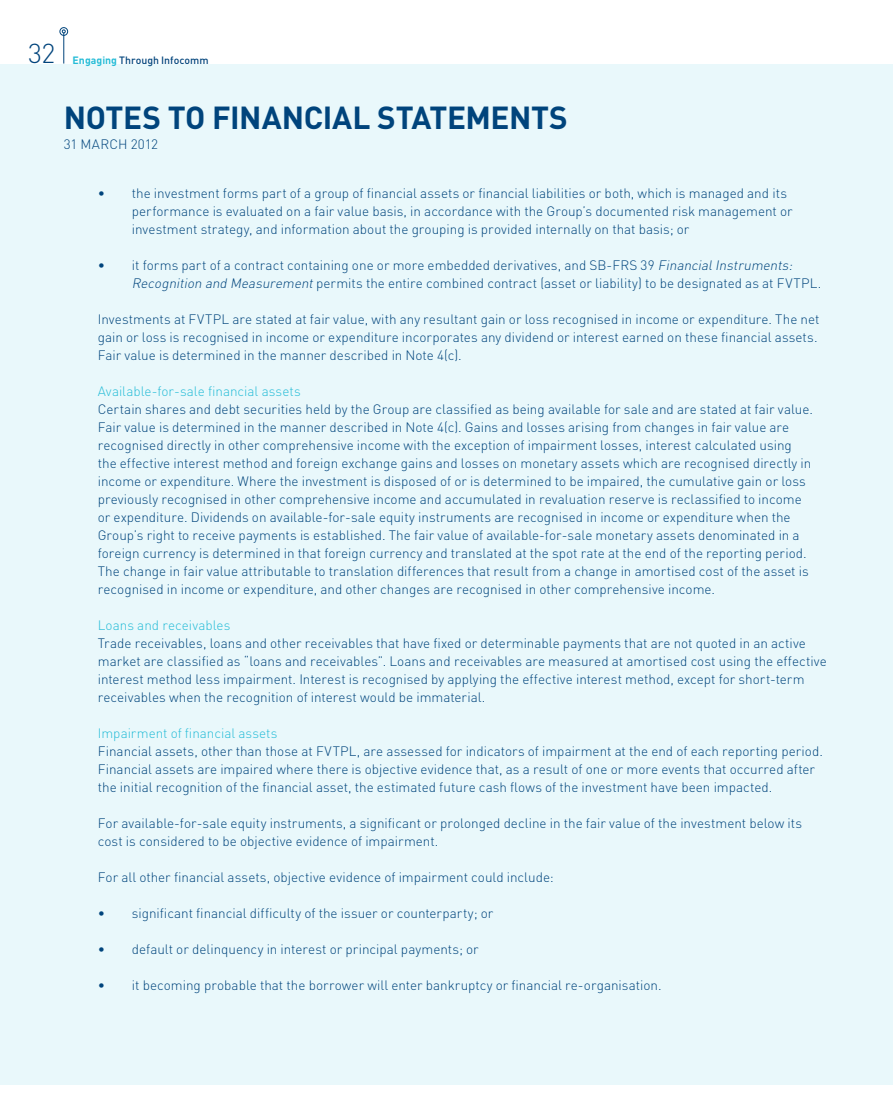
<style>
.page{position:relative;width:893px;height:1106px;background:#fff}
.page>*{position:absolute;margin:0;border:0;box-sizing:border-box;transform-origin:0 0}
.t1{font:700 31.5px "DIN";letter-spacing:-.005em;color:#00447c}
.t2{font:300 27px "DIN";color:#00447c}
.t3{font:300 13.5px/18px "DIN";color:#00447c}
.t4{font:300 13.5px "DIN";color:#26bcd7}
.t5{font:500 10.5px "DIN";color:#00447c}
.s1{font-weight:700;color:#26bcd7}
.s2{font-style:italic}
</style>
<div class="page">
<div style="left:0;top:64px;width:893px;height:1020px;background:#e9f8fb"></div>
<hr style="left:63px;top:33px;width:1px;height:31px;background:#00447c">
<div style="left:60px;top:27px;width:8px;height:9px;border:1px solid #00447c;border-radius:50%"></div>
<h2 class="t2" style="left:28px;top:37px;width:29px">32</h2>
<p class="t5" style="left:73px;top:53px;width:137px"><span class="s1">Engaging</span> Through Infocomm</p>
<h1 class="t1" style="left:64px;top:97px;width:20px">NOTE</h1>
<h1 class="t1" style="left:142px;top:97px;width:118px">S TO FINANC</h1>
<h1 class="t1" style="left:323px;top:97px;width:93px">IAL STATEMENT</h1>
<h1 class="t1" style="left:549px;top:97px;width:20px">S</h1>
<p class="t3" style="left:64px;top:135px;width:37px">31 March</p>
<p class="t3" style="left:131px;top:135px;width:29px">2012</p>
<p class="t3" style="left:132px;top:184px;width:662px;text-indent:-34px">• the investment forms part of a group of financial assets or financial liabilities or both, which is managed and its performance is evaluated on a fair value basis, in accordance with the Group’s documented risk management or investment strategy, and information about the grouping is provided internally on that basis; or</p>
<p class="t3" style="left:132px;top:256px;width:691px;text-indent:-34px">• it forms part of a contract containing one or more embedded derivatives, and SB-FRS 39 <span class="s2">FinancialInstruments:<br>RecognitionandMeasurement</span>permits the entire combined contract (asset or liability) to be designated as at FVTPL.</p>
<p class="t3" style="left:98px;top:310px;width:723px">Investments at FVTPL are stated at fair value, with any resultant gain or loss recognised in income or expenditure. The net gain or loss is recognised in income or expenditure incorporates any dividend or interest earned on these financial assets.<br>Fair value is determined in the manner described in Note 4(c).</p>
<p class="t4" style="left:98px;top:383px;width:204px">Available-for-sale financial assets</p>
<p class="t3" style="left:98px;top:400px;width:717px">Certain shares and debt securities held by the Group are classified as being available for sale and are stated at fair value.<br>Fair value is determined in the manner described in Note 4(c). Gains and losses arising from changes in fair value are recognised directly in other comprehensive income with the exception of impairment losses, interest calculated using the effective interest method and foreign exchange gains and losses on monetary assets which are recognised directly in income or expenditure. Where the investment is disposed of or is determined to be impaired, the cumulative gain or loss previously recognised in other comprehensive income and accumulated in revaluation reserve is reclassified to income or expenditure. Dividends on available-for-sale equity instruments are recognised in income or expenditure when the Group’s right to receive payments is established. The fair value of available-for-sale monetary assets denominated in a foreign currency is determined in that foreign currency and translated at the spot rate at the end of the reporting period.<br>The change in fair value attributable to translation differences that result from a change in amortised cost of the asset is recognised in income or expenditure, and other changes are recognised in other comprehensive income.</p>
<p class="t4" style="left:98px;top:617px;width:134px">Loans and receivables</p>
<p class="t3" style="left:98px;top:634px;width:731px">Trade receivables, loans and other receivables that have fixed or determinable payments that are not quoted in an active market are classified as “loans and receivables”. Loans and receivables are measured at amortised cost using the effective interest method less impairment. Interest is recognised by applying the effective interest method, except for short-term receivables when the recognition of interest would be immaterial.</p>
<p class="t4" style="left:98px;top:725px;width:181px">Impairment of financial assets</p>
<p class="t3" style="left:98px;top:742px;width:727px">Financial assets, other than those at FVTPL, are assessed for indicators of impairment at the end of each reporting period.<br>Financial assets are impaired where there is objective evidence that, as a result of one or more events that occurred after the initial recognition of the financial asset, the estimated future cash flows of the investment have been impacted.</p>
<p class="t3" style="left:98px;top:814px;width:706px">For available-for-sale equity instruments, a significant or prolonged decline in the fair value of the investment below its cost is considered to be objective evidence of impairment.</p>
<p class="t3" style="left:98px;top:868px;width:457px">For all other financial assets, objective evidence of impairment could include:</p>
<p class="t3" style="left:98px;top:904px;width:397px">• significant financial difficulty of the issuer or counterparty; or</p>
<p class="t3" style="left:98px;top:940px;width:382px">• default or delinquency in interest or principal payments; or</p>
<p class="t3" style="left:98px;top:976px;width:565px">• it becoming probable that the borrower will enter bankruptcy or financial re-organisation.</p>
</div>
